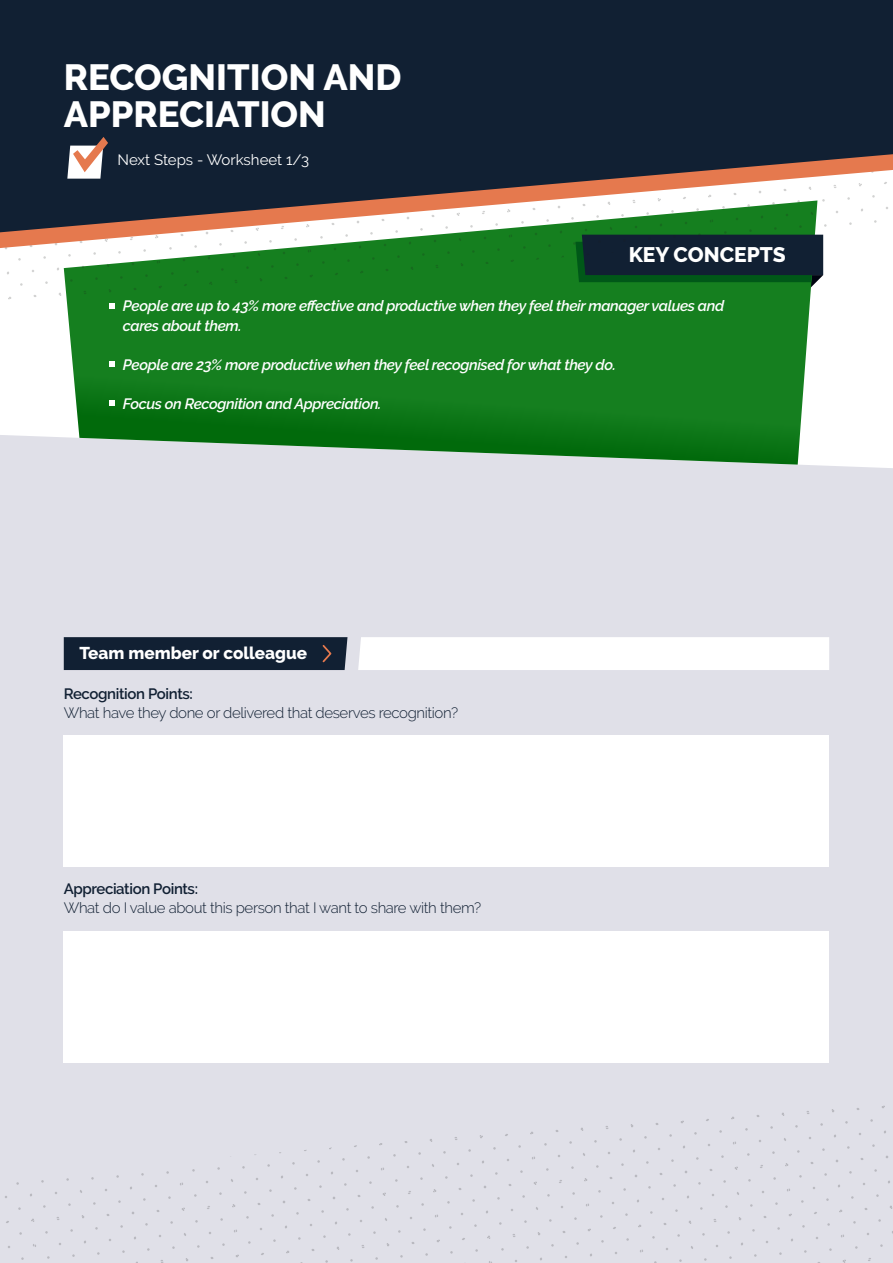
<style>
.page{position:relative;width:893px;height:1263px;background:#fff}
.page>*{position:absolute;margin:0;border:0;box-sizing:border-box;transform-origin:0 0}
.t1{font:800 36.3px/36.9px "Raleway";color:#fff}
.t2{font:800 21px "Raleway";color:#fff}
.t3{font:800 17.1px "Raleway";color:#fff}
.t4{font:italic 600 15px/19.5px "Raleway";letter-spacing:-.025em;color:#fff}
.t5{font:300 15px "Raleway";letter-spacing:-.025em;color:#112033}
.t6{font:600 15px "Raleway";letter-spacing:-.025em;color:#112033}
.t7{font:15px "Raleway";color:#fff}
</style>
<div class="page">
<div style="left:0;top:435px;width:893px;height:661px;background:#e0e0e8"></div>
<div style="left:0;top:1096px;width:893px;height:167px;background:#e0e0e8"></div>
<svg style="left:64px;top:308px;width:753px;height:157px;background:#298633"></svg>
<svg style="left:109px;top:361px;width:5px;height:5px"></svg>
<svg style="left:109px;top:401px;width:5px;height:5px"></svg>
<svg style="left:5px;top:248px;width:819px;height:60px;background:#31803d"></svg>
<svg style="left:0;top:232px;width:824px;height:16px"></svg>
<svg style="left:0;top:0;width:893px;height:232px;background:#313944"></svg>
<svg style="left:67px;top:137px;width:41px;height:42px"></svg>
<div style="left:64px;top:735px;width:765px;height:132px;background:#fff"></div>
<svg style="left:358px;top:637px;width:471px;height:33px"></svg>
<div style="left:64px;top:637px;width:283px;height:33px;background:#112033"></div>
<div style="left:64px;top:931px;width:765px;height:131px;background:#fff"></div>
<h1 class="t1" style="left:64px;top:59px;width:339px">RECOGNITION AND<br>APPRECIATION</h1>
<p class="t7" style="left:118px;top:151px;width:193px">Next Steps - Worksheet 1/3</p>
<h2 class="t2" style="left:629px;top:243px;width:159px">KEY CONCEPTS</h2>
<p class="t4" style="left:123px;top:296px;width:603px">People are up to 43% more effective and productive when they feel their manager values and cares about them.</p>
<p class="t4" style="left:123px;top:355px;width:494px">People are 23% more productive when they feel recognised for what they do.</p>
<p class="t4" style="left:123px;top:394px;width:260px">Focus on Recognition and Appreciation.</p>
<p class="t3" style="left:80px;top:644px;width:229px">Team member or colleague</p>
<p class="t6" style="left:64px;top:685px;width:131px">Recognition Points:</p>
<p class="t5" style="left:64px;top:704px;width:396px">What have they done or delivered that deserves recognition?</p>
<p class="t6" style="left:64px;top:880px;width:136px">Appreciation Points:</p>
<p class="t5" style="left:64px;top:899px;width:419px">What do I value about this person that I want to share with them?</p>
</div>
